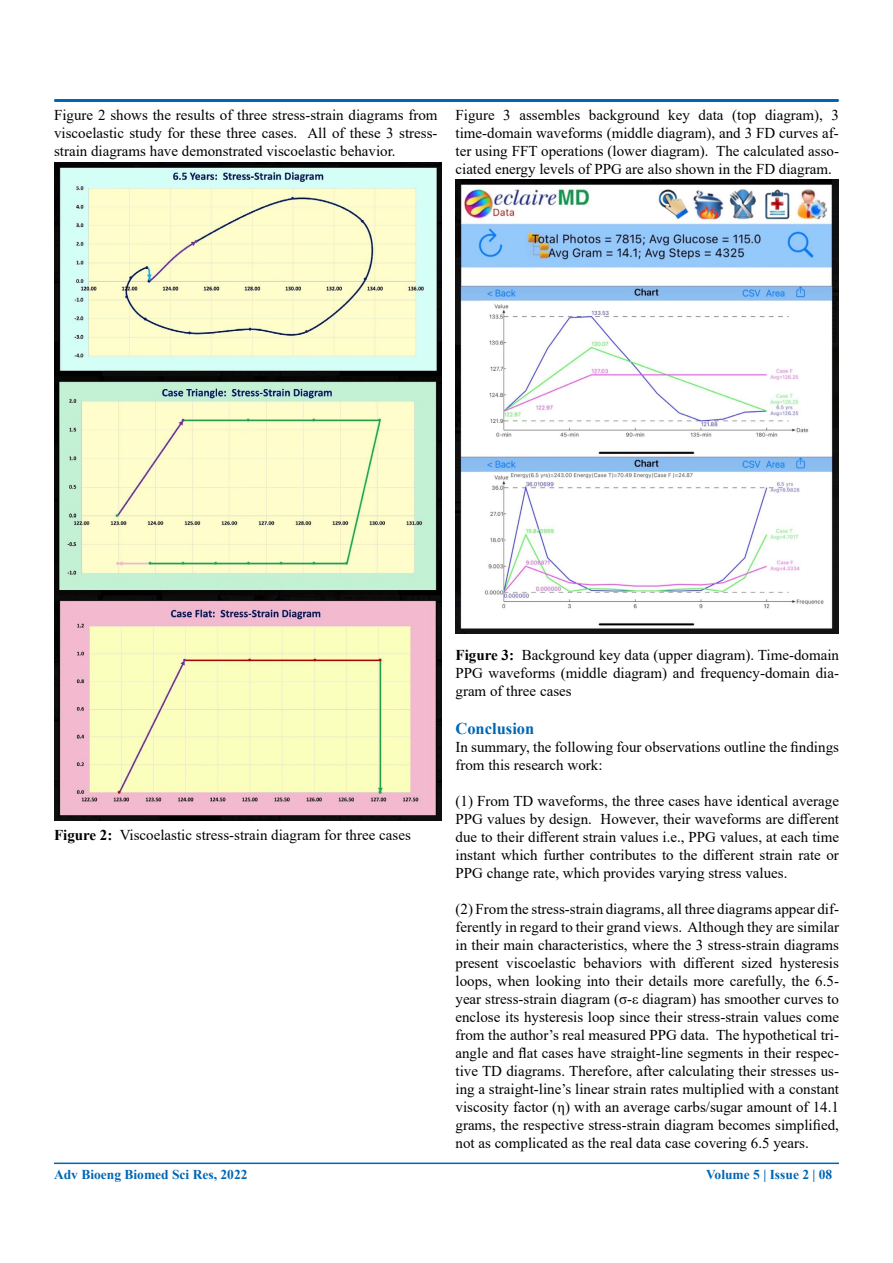
<style>
.page{position:relative;width:893px;height:1263px;background:#fff}
.page>*{position:absolute;margin:0;border:0;box-sizing:border-box;transform-origin:0 0}
.t1{font:700 16.5px "Times New Roman";color:#0066b3}
.t2{font:15px/18px "Times New Roman";color:#000;text-align:justify}
.t3{font:700 13.5px "Times New Roman";color:#0066b3}
.s1{font-weight:700}
</style>
<div class="page">
<div style="left:54px;top:99px;width:785px;height:3px;border:2px solid #0066b3"></div>
<hr style="left:54px;top:1162px;width:785px;height:2px;background:#0066b3">
<img style="left:54px;top:162px;width:387px;height:658px">
<img style="left:455px;top:179px;width:384px;height:454px">
<p class="t2" style="left:54px;top:105px;width:385px">Figure 2 shows the results of three stress-strain diagrams from viscoelastic study for these three cases. All of these 3 stress&shy;strain diagrams have demonstrated viscoelastic behavior.</p>
<p class="t2" style="left:455px;top:105px;width:385px">Figure 3 assembles background key data (top diagram), 3 time-domain waveforms (middle diagram), and 3 FD curves af&shy;ter using FFT operations (lower diagram). The calculated asso&shy;ciated energy levels of PPG are also shown in the FD diagram.</p>
<p class="t2" style="left:54px;top:825px;width:358px"><span class="s1">Figure 2:</span> Viscoelastic stress-strain diagram for three cases</p>
<p class="t2" style="left:455px;top:645px;width:385px"><span class="s1">Figure 3:</span> Background key data (upper diagram). Time-domain PPG waveforms (middle diagram) and frequency-domain dia&shy;gram of three cases</p>
<p class="t1" style="left:455px;top:716px;width:80px">Conclusion</p>
<p class="t2" style="left:455px;top:737px;width:385px">In summary, the following four observations outline the findings from this research work:</p>
<p class="t2" style="left:455px;top:791px;width:385px">(1) From TD waveforms, the three cases have identical average PPG values by design. However, their waveforms are different due to their different strain values i.e., PPG values, at each time instant which further contributes to the different strain rate or PPG change rate, which provides varying stress values.</p>
<p class="t2" style="left:455px;top:899px;width:385px">(2) From the stress-strain diagrams, all three diagrams appear dif&shy;ferently in regard to their grand views. Although they are similar in their main characteristics, where the 3 stress-strain diagrams present viscoelastic behaviors with different sized hysteresis loops, when looking into their details more carefully, the 6.5- year stress-strain diagram (σ-ε diagram) has smoother curves to enclose its hysteresis loop since their stress-strain values come from the author’s real measured PPG data. The hypothetical tri&shy;angle and flat cases have straight-line segments in their respec&shy;tive TD diagrams. Therefore, after calculating their stresses us&shy;ing a straight-line’s linear strain rates multiplied with a constant viscosity factor (η) with an average carbs/sugar amount of 14.1 grams, the respective stress-strain diagram becomes simplified, not as complicated as the real data case covering 6.5 years.</p>
<p class="t3" style="left:54px;top:1165px;width:195px">Adv Bioeng Biomed Sci Res, 2022</p>
<p class="t3" style="left:706px;top:1164px;width:128px">Volume 5 | Issue 2 | 08</p>
</div>
